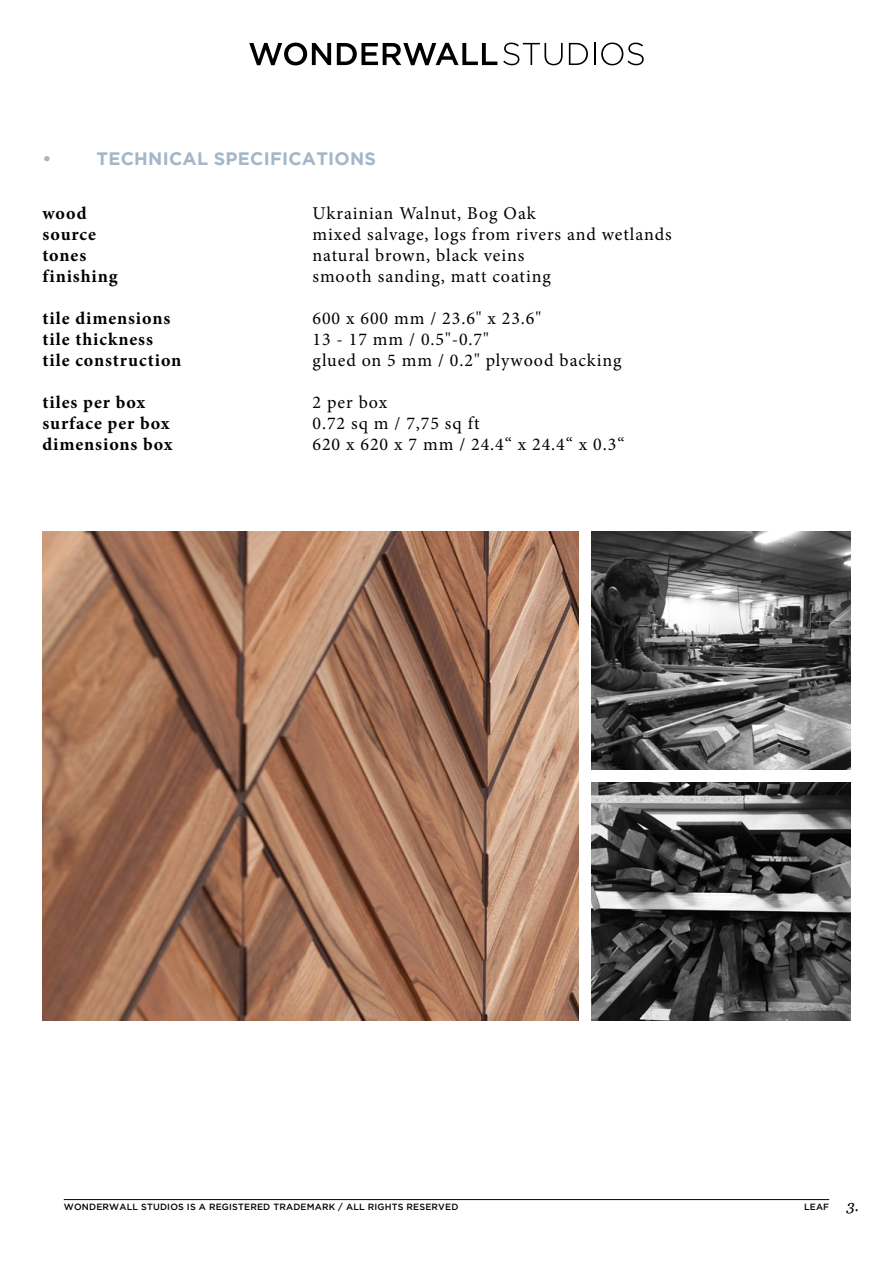
<style>
.page{position:relative;width:893px;height:1263px;background:#fff}
.page>*{position:absolute;margin:0;border:0;box-sizing:border-box;transform-origin:0 0}
.t1{font:18px "Minion Pro";letter-spacing:.05em;color:#000}
.t2{font:700 18px "Minion Pro";letter-spacing:.05em;color:#000}
.t3{font:700 18px "Gotham";letter-spacing:.015em;color:#a3b7c9}
.t4{font:500 9px "Gotham";letter-spacing:.02em;color:#000}
.s1{font-family:"Georgia";font-weight:400;font-style:italic;font-size:15px}
</style>
<div class="page">
<hr style="left:64px;top:1199px;width:765px;height:1px;background:#000">
<svg style="left:249px;top:43px;width:82px;height:22px"></svg>
<svg style="left:337px;top:43px;width:160px;height:22px"></svg>
<svg style="left:503px;top:43px;width:60px;height:22px"></svg>
<svg style="left:569px;top:43px;width:19px;height:22px"></svg>
<svg style="left:594px;top:43px;width:1px;height:22px"></svg>
<svg style="left:601px;top:43px;width:43px;height:22px"></svg>
<img style="left:43px;top:532px;width:535px;height:489px">
<img style="left:591px;top:532px;width:259px;height:238px">
<img style="left:591px;top:783px;width:259px;height:238px">
<p class="t3" style="left:43px;top:149px;width:10px">•</p>
<p class="t3" style="left:97px;top:149px;width:281px">TECHNICAL SPECIFICATIONS</p>
<p class="t2" style="left:43px;top:201px;width:46px">wood</p>
<p class="t1" style="left:313px;top:202px;width:225px">Ukrainian Walnut, Bog Oak</p>
<p class="t2" style="left:43px;top:222px;width:55px">source</p>
<p class="t1" style="left:313px;top:223px;width:361px">mixed salvage, logs from rivers and wetlands</p>
<p class="t2" style="left:43px;top:243px;width:45px">tones</p>
<p class="t1" style="left:313px;top:244px;width:213px">natural brown, black veins</p>
<p class="t2" style="left:43px;top:264px;width:77px">finishing</p>
<p class="t1" style="left:313px;top:265px;width:240px">smooth sanding, matt coating</p>
<p class="t2" style="left:43px;top:306px;width:129px">tile dimensions</p>
<p class="t1" style="left:313px;top:307px;width:230px">600 x 600 mm / 23.6" x 23.6"</p>
<p class="t2" style="left:43px;top:327px;width:112px">tile thickness</p>
<p class="t1" style="left:313px;top:328px;width:178px">13 - 17 mm / 0.5"-0.7"</p>
<p class="t2" style="left:43px;top:348px;width:140px">tile construction</p>
<p class="t1" style="left:313px;top:349px;width:310px">glued on 5 mm / 0.2" plywood backing</p>
<p class="t2" style="left:43px;top:390px;width:104px">tiles per box</p>
<p class="t1" style="left:313px;top:391px;width:76px">2 per box</p>
<p class="t2" style="left:43px;top:411px;width:129px">surface per box</p>
<p class="t1" style="left:313px;top:412px;width:168px">0.72 sq m / 7,75 sq ft</p>
<p class="t2" style="left:43px;top:432px;width:131px">dimensions box</p>
<p class="t1" style="left:313px;top:433px;width:313px">620 x 620 x 7 mm / 24.4“ x 24.4“ x 0.3“</p>
<p class="t4" style="left:64px;top:1201px;width:396px">WONDERWALL STUDIOS IS A REGISTERED TRADEMARK / ALL RIGHTS RESERVED</p>
<p class="t4" style="left:804px;top:1201px;width:56px">LEAF <span class="s1">3.</span></p>
</div>
